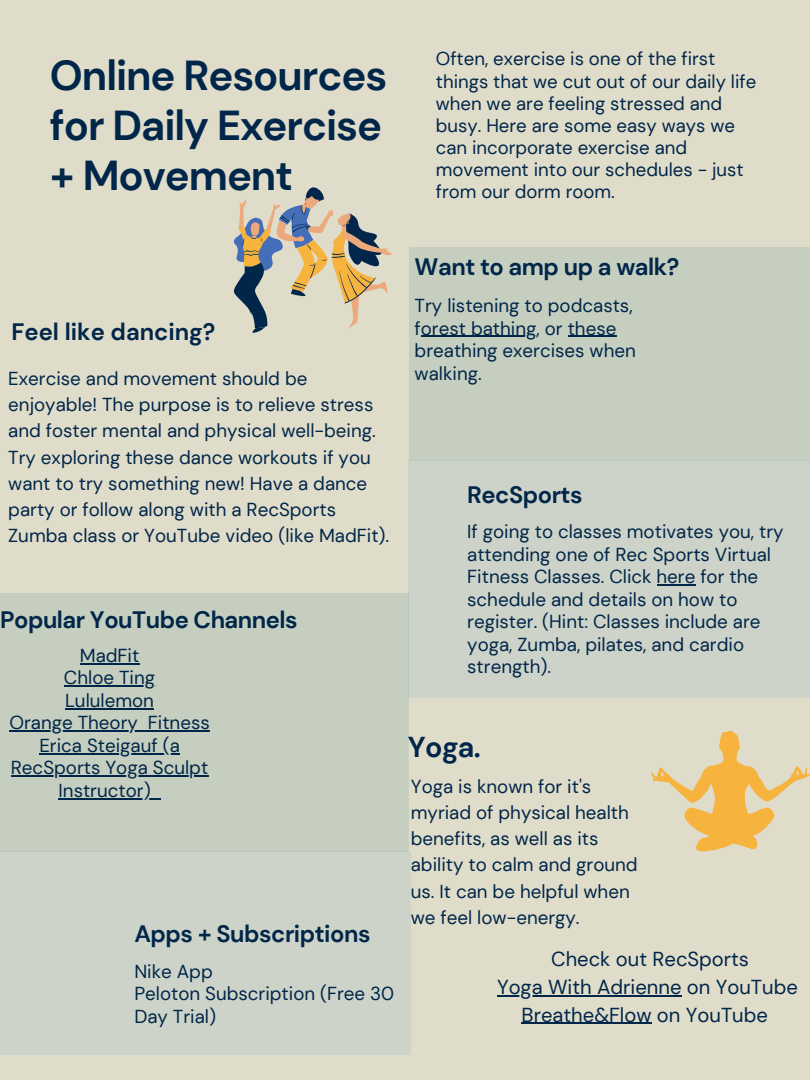
<style>
.page{position:relative;width:810px;height:1080px;background:#e0dcca}
.page>*{position:absolute;margin:0;border:0;box-sizing:border-box;transform-origin:0 0}
.t1{font:700 41.81px/50.1px "DM Sans";letter-spacing:-.025em;color:#002649}
.t2{font:700 28.75px "DM Sans";color:#002649}
.t3{font:700 23.75px "DM Sans";letter-spacing:-.02em;color:#002649}
.t4{font:700 23.75px "DM Sans";color:#002649}
.t5{font:20.19px "DM Sans";color:#002649}
.t6{font:18.75px/22.5px "DM Sans";color:#002649}
.t7{font:18.62px/22.1px "DM Sans";color:#002649}
</style>
<div class="page">
<div style="left:409px;top:247px;width:401px;height:214px;background:#c5cebf"></div>
<div style="left:408px;top:461px;width:402px;height:237px;background:#cdd3c8"></div>
<div style="left:0;top:593px;width:409px;height:259px;background:#c5cebf"></div>
<div style="left:408px;top:701px;width:402px;height:306px;background:#e0dcca"></div>
<div style="left:0;top:852px;width:410px;height:203px;background:#cdd3c8"></div>
<svg style="left:651px;top:731px;width:159px;height:120px"></svg>
<svg style="left:234px;top:187px;width:158px;height:146px"></svg>
<hr style="left:421px;top:335px;width:116px;height:2px;background:#002649">
<hr style="left:568px;top:335px;width:48px;height:2px;background:#002649">
<hr style="left:80px;top:663px;width:59px;height:2px;background:#002649">
<hr style="left:64px;top:685px;width:91px;height:2px;background:#002649">
<hr style="left:65px;top:708px;width:89px;height:2px;background:#002649">
<hr style="left:9px;top:730px;width:129px;height:2px;background:#002649">
<svg style="left:138px;top:730px;width:10px;height:2px"></svg>
<hr style="left:148px;top:730px;width:62px;height:2px;background:#002649">
<hr style="left:39px;top:753px;width:141px;height:2px;background:#002649">
<hr style="left:11px;top:775px;width:197px;height:2px;background:#002649">
<hr style="left:59px;top:798px;width:92px;height:2px;background:#002649">
<svg style="left:151px;top:798px;width:10px;height:2px"></svg>
<hr style="left:657px;top:584px;width:38px;height:2px;background:#002649">
<hr style="left:497px;top:995px;width:185px;height:1px;background:#002649">
<hr style="left:522px;top:1023px;width:130px;height:1px;background:#002649">
<p class="t1" style="left:50px;top:50px;width:339px">Online Resources for Daily Exercise + Movement</p>
<p class="t7" style="left:436px;top:48px;width:322px">Often, exercise is one of the first things that we cut out of our daily life when we are feeling stressed and busy. Here are some easy ways we can incorporate exercise and movement into our schedules - just from our dorm room.</p>
<p class="t4" style="left:11px;top:317px;width:205px">Feel like dancing?</p>
<p class="t6" style="left:8px;top:365px;width:382px;line-height:26.2px">Exercise and movement should be enjoyable! The purpose is to relieve stress and foster mental and physical well-being.<br>Try exploring these dance workouts if you want to try something new! Have a dance party or follow along with a RecSports Zumba class or YouTube video (like MadFit).</p>
<p class="t3" style="left:0;top:605px;width:299px">Popular YouTube Channels</p>
<p class="t6" style="left:80px;top:644px;width:61px">MadFit</p>
<p class="t6" style="left:64px;top:667px;width:93px">Chloe Ting</p>
<p class="t6" style="left:65px;top:689px;width:90px">Lululemon</p>
<p class="t6" style="left:9px;top:712px;width:202px">Orange Theory Fitness</p>
<p class="t6" style="left:11px;top:734px;width:199px;text-align:center">Erica Steigauf (a<br>RecSports Yoga Sculpt<br>Instructor)</p>
<p class="t3" style="left:134px;top:919px;width:238px">Apps + Subscriptions</p>
<p class="t6" style="left:134px;top:960px;width:80px">Nike App</p>
<p class="t6" style="left:134px;top:983px;width:261px">Peloton Subscription (Free 30<br>Day Trial)</p>
<p class="t3" style="left:415px;top:251px;width:266px">Want to amp up a walk?</p>
<p class="t6" style="left:415px;top:294px;width:223px">Try listening to podcasts, forest bathing, or these breathing exercises when walking.</p>
<p class="t3" style="left:467px;top:479px;width:117px">RecSports</p>
<p class="t6" style="left:467px;top:521px;width:318px">If going to classes motivates you, try attending one of Rec Sports Virtual<br>Fitness Classes. Click here for the schedule and details on how to register. (Hint: Classes include are yoga, Zumba, pilates, and cardio strength).</p>
<p class="t2" style="left:408px;top:729px;width:74px">Yoga.</p>
<p class="t6" style="left:411px;top:773px;width:228px;line-height:26.2px">Yoga is known for it's myriad of physical health benefits, as well as its ability to calm and ground us. It can be helpful when we feel low-energy.</p>
<p class="t5" style="left:551px;top:946px;width:199px">Check out RecSports</p>
<p class="t5" style="left:497px;top:974px;width:302px">Yoga With Adrienne on YouTube</p>
<p class="t5" style="left:522px;top:1002px;width:248px">Breathe&amp;Flow on YouTube</p>
</div>
